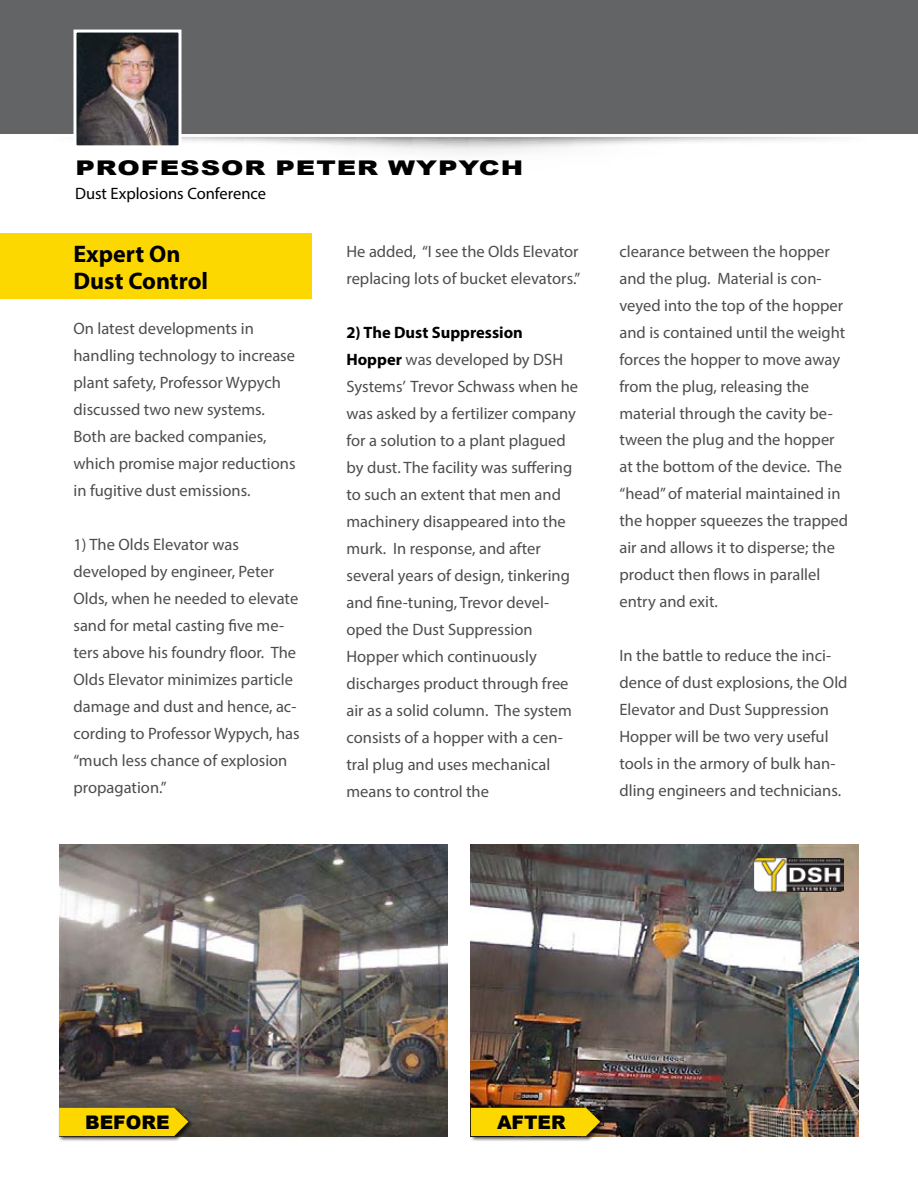
<style>
.page{position:relative;width:918px;height:1188px;background:#fff}
.page>*{position:absolute;margin:0;border:0;box-sizing:border-box;transform-origin:0 0}
.t1{font:700 24px/27px "Myriad Pro";color:#000}
.t2{font:900 20.25px "Arial";letter-spacing:.035em;color:#000;scale:1.33 1}
.t3{font:900 18.75px "Arial";color:#000}
.t4{font:16.5px/27px "Myriad Pro";color:#4d4d4f}
.t5{font:16.5px "Myriad Pro";color:#000}
.s1{font-weight:700;color:#000}
</style>
<div class="page">
<div style="left:0;top:233px;width:311px;height:66px;background:#fdd700"></div>
<div style="left:0;top:0;width:918px;height:134px;background:#636466"></div>
<img style="left:59px;top:845px;width:388px;height:291px">
<img style="left:471px;top:845px;width:388px;height:291px">
<div style="left:58px;top:1107px;width:136px;height:35px;background:#000;opacity:.75"></div>
<div style="left:59px;top:1108px;width:129px;height:28px;background:#fdd700"></div>
<div style="left:470px;top:1107px;width:136px;height:35px;background:#000;opacity:.75"></div>
<div style="left:471px;top:1108px;width:129px;height:28px;background:#fdd700"></div>
<img style="left:754px;top:858px;width:90px;height:34px">
<img style="left:78px;top:34px;width:100px;height:110px">
<div style="left:74px;top:30px;width:108px;height:118px;border:3px solid #fff"></div>
<p class="t2" style="left:75px;top:153px;width:338px">PROFESSOR PETER WYPYCH</p>
<p class="t5" style="left:75px;top:183px;width:193px">Dust Explosions Conference</p>
<h1 class="t1" style="left:74px;top:240px;width:136px">Expert On<br>Dust Control</h1>
<p class="t4" style="left:74px;top:315px;width:224px">On latest developments in handling technology to increase plant safety, Professor Wypych discussed two new systems.<br>Both are backed companies, which promise major reductions in fugitive dust emissions.</p>
<p class="t4" style="left:74px;top:531px;width:228px">1) The Olds Elevator was developed by engineer, Peter<br>Olds, when he needed to elevate sand for metal casting five me&shy;ters above his foundry floor. The<br>Olds Elevator minimizes particle damage and dust and hence, ac&shy;cording to Professor Wypych, has “much less chance of explosion propagation.”</p>
<p class="t4" style="left:346px;top:237px;width:235px">He added, “I see the Olds Elevator replacing lots of bucket elevators.”</p>
<p class="t4" style="left:346px;top:318px;width:233px"><span class="s1">2) The Dust Suppression<br>Hopper</span> was developed by DSH<br>Systems’ Trevor Schwass when he was asked by a fertilizer company for a solution to a plant plagued by dust. The facility was suffering to such an extent that men and machinery disappeared into the murk. In response, and after several years of design, tinkering and fine-tuning, Trevor devel&shy;oped the Dust Suppression<br>Hopper which continuously discharges product through free air as a solid column. The system consists of a hopper with a cen&shy;tral plug and uses mechanical means to control the</p>
<p class="t4" style="left:619px;top:237px;width:230px">clearance between the hopper and the plug. Material is con&shy;veyed into the top of the hopper and is contained until the weight forces the hopper to move away from the plug, releasing the material through the cavity be&shy;tween the plug and the hopper at the bottom of the device. The “head” of material maintained in the hopper squeezes the trapped air and allows it to disperse; the product then flows in parallel entry and exit.</p>
<p class="t4" style="left:619px;top:642px;width:230px">In the battle to reduce the inci&shy;dence of dust explosions, the Old<br>Elevator and Dust Suppression<br>Hopper will be two very useful tools in the armory of bulk han&shy;dling engineers and technicians.</p>
<p class="t3" style="left:85px;top:1108px;width:86px">BEFORE</p>
<p class="t3" style="left:497px;top:1108px;width:70px">AFTER</p>
</div>
